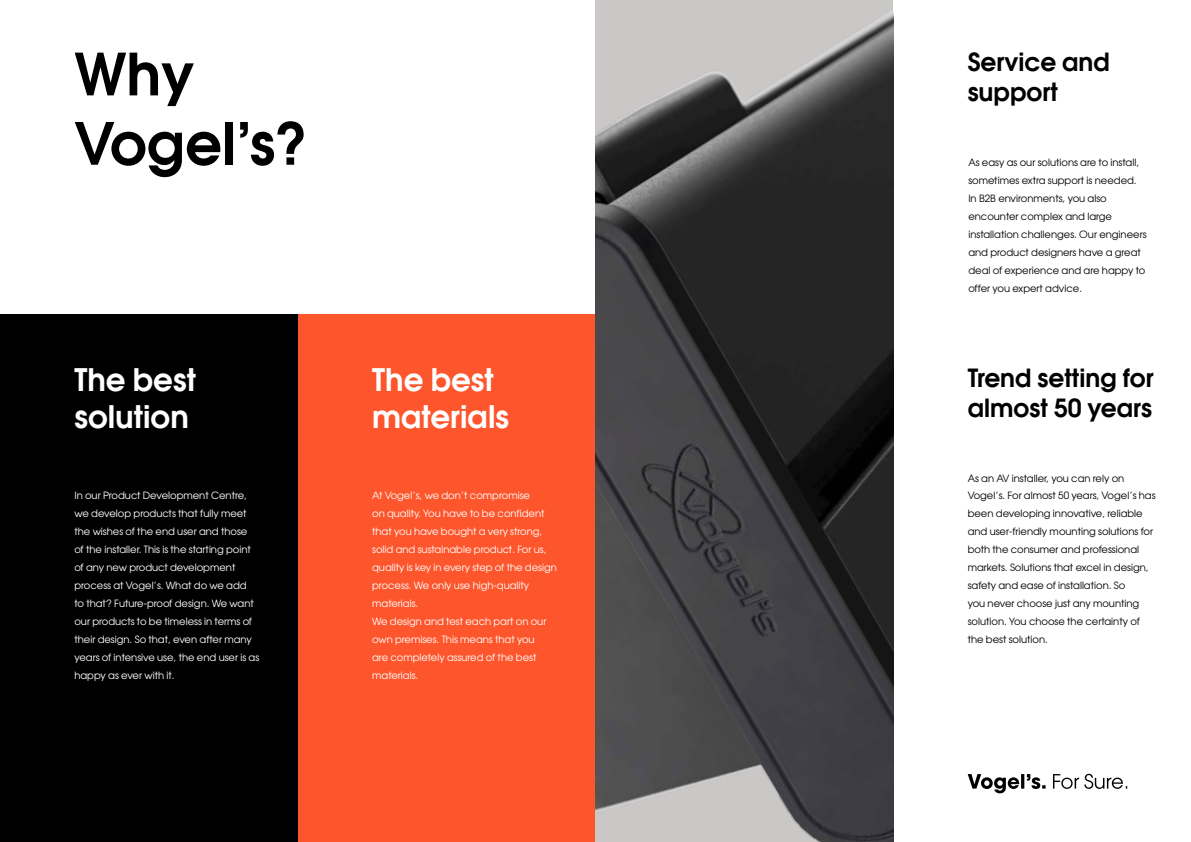
<style>
.page{position:relative;width:1191px;height:842px;background:#fff}
.page>*{position:absolute;margin:0;border:0;box-sizing:border-box;transform-origin:0 0}
.t1{font:57.8px/69.3px "Avant Garde Gothic Dm ITC";color:#000}
.t2{font:30.9px/37.1px "Avant Garde Gothic Dm ITC";color:#fff}
.t3{font:24.9px/29.9px "Avant Garde Gothic Dm ITC";color:#000}
.t4{font:10px/17.9px "Avant Garde Gothic Bk ITC";color:#fff}
.t5{font:10px/17.9px "Avant Garde Gothic Bk ITC";color:#000}
</style>
<div class="page">
<div style="left:0;top:314px;width:298px;height:528px;background:#000"></div>
<div style="left:298px;top:314px;width:297px;height:528px;background:#fd562c"></div>
<img style="left:595px;top:0;width:298px;height:842px">
<svg style="left:967px;top:774px;width:160px;height:19px"></svg>
<h1 class="t1" style="left:74px;top:39px;width:235px">Why<br>Vogel’s?</h1>
<h2 class="t2" style="left:74px;top:361px;width:123px">The best solution</h2>
<p class="t4" style="left:74px;top:486px;width:186px">In our Product Development Centre, we develop products that fully meet the wishes of the end user and those of the installer. This is the starting point of any new product development process at Vogel’s. What do we add<br>to that? Future-proof design. We want our products to be timeless in terms of their design. So that, even after many years of intensive use, the end user is as happy as ever with it.</p>
<h2 class="t2" style="left:372px;top:361px;width:138px">The best materials</h2>
<p class="t4" style="left:372px;top:486px;width:186px">At Vogel’s, we don’t compromise<br>on quality. You have to be confident that you have bought a very strong, solid and sustainable product. For us, quality is key in every step of the design process. We only use high-quality materials.<br>We design and test each part on our own premises. This means that you<br>are completely assured of the best materials.</p>
<h3 class="t3" style="left:967px;top:47px;width:144px">Service and support</h3>
<p class="t5" style="left:968px;top:153px;width:180px">As easy as our solutions are to install, sometimes extra support is needed.<br>In B2B environments, you also encounter complex and large installation challenges. Our engineers and product designers have a great deal of experience and are happy to offer you expert advice.</p>
<h3 class="t3" style="left:967px;top:363px;width:188px">Trend setting for almost 50 years</h3>
<p class="t5" style="left:967px;top:469px;width:189px">As an AV installer, you can rely on Vogel’s. For almost 50 years, Vogel’s has been developing innovative, reliable and user-friendly mounting solutions for both the consumer and professional markets. Solutions that excel in design, safety and ease of installation. So<br>you never choose just any mounting solution. You choose the certainty of the best solution.</p>
</div>
